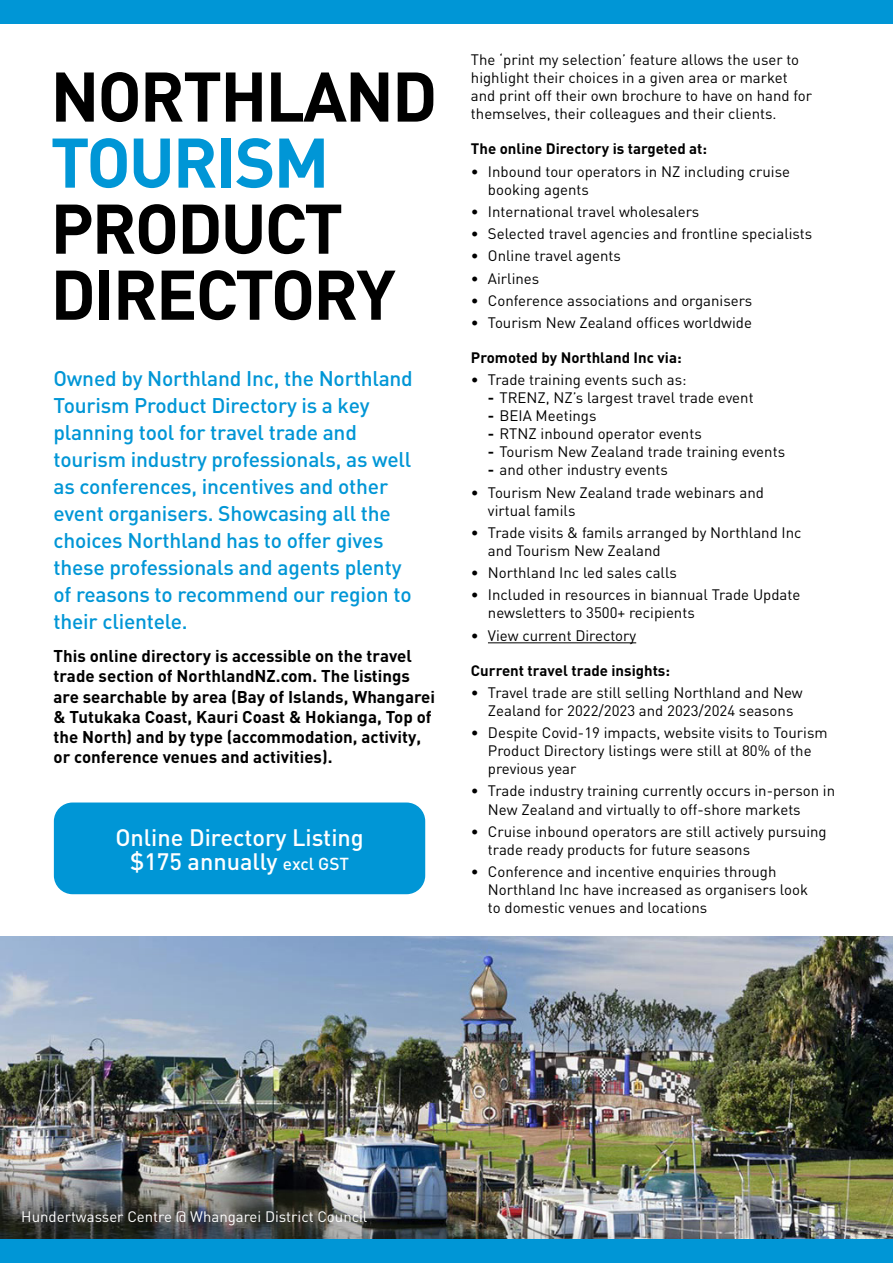
<style>
.page{position:relative;width:893px;height:1263px;background:#fff}
.page>*{position:absolute;margin:0;border:0;box-sizing:border-box;transform-origin:0 0}
.t1{font:700 69px/66px "DIN";letter-spacing:-.03em;color:#000}
.t2{font:700 69px "DIN";letter-spacing:-.03em;color:#0096d6}
.t3{font:500 23.55px/23.7px "DIN";color:#fff;text-align:center}
.t4{font:500 21px/27px "DIN";letter-spacing:-.01em;color:#0096d6}
.t5{font:700 16.8px/20.2px "DIN";color:#000}
.t6{font:15px/18px "DIN";color:#000}
.t7{font:700 15px "DIN";color:#000}
.t8{font:15px "DIN";color:#fff}
.s1{font-size:17.25px}
.s2{font-weight:700}
</style>
<div class="page">
<img style="left:0;top:936px;width:893px;height:303px">
<img style="left:0;top:1143px;width:701px;height:96px">
<div style="left:0;top:0;width:893px;height:23px;background:#0096d6"></div>
<div style="left:0;top:1239px;width:893px;height:24px;background:#0096d6"></div>
<div style="left:55px;top:803px;width:369px;height:90px;background:#0096d6;border-radius:18px"></div>
<div style="left:54px;top:802px;width:371px;height:92px;border:2px solid #0096d6;border-radius:18px"></div>
<div style="left:15px;top:1203px;width:359px;height:30px;background:#000;opacity:.4"></div>
<hr style="left:488px;top:642px;width:148px;height:1px;background:#000">
<h1 class="t1" style="left:50px;top:61px;width:388px">NORTHLAND</h1>
<h1 class="t2" style="left:50px;top:117px;width:281px">TOURISM</h1>
<h1 class="t1" style="left:50px;top:193px;width:347px">PRODUCT<br>DIRECTORY</h1>
<p class="t4" style="left:54px;top:364px;width:361px">Owned by Northland Inc, the Northland Tourism Product Directory is a key planning tool for travel trade and tourism industry professionals, as well as conferences, incentives and other event organisers. Showcasing all the choices Northland has to offer gives these professionals and agents plenty of reasons to recommend our region to their clientele.</p>
<p class="t5" style="left:54px;top:645px;width:383px">This online directory is accessible on the travel trade section of NorthlandNZ.com. The listings are searchable by area (Bay of Islands, Whangarei &amp; Tutukaka Coast, Kauri Coast &amp; Hokianga, Top of the North) and by type (accommodation, activity, or conference venues and activities).</p>
<h2 class="t3" style="left:115px;top:825px;width:250px">Online Directory Listing $175 annually <span class="s1">excl GST</span></h2>
<p class="t6" style="left:471px;top:51px;width:343px">The ‘print my selection’ feature allows the user to highlight their choices in a given area or market and print off their own brochure to have on hand for themselves, their colleagues and their clients.</p>
<p class="t7" style="left:471px;top:139px;width:238px">The online Directory is targeted at:</p>
<p class="t6" style="left:488px;top:163px;width:304px;text-indent:-17px">• Inbound tour operators in NZ including cruise booking agents</p>
<p class="t6" style="left:471px;top:203px;width:230px">• International travel wholesalers</p>
<p class="t6" style="left:471px;top:225px;width:343px">• Selected travel agencies and frontline specialists</p>
<p class="t6" style="left:471px;top:247px;width:152px">• Online travel agents</p>
<p class="t6" style="left:471px;top:270px;width:70px">• Airlines</p>
<p class="t6" style="left:471px;top:292px;width:283px">• Conference associations and organisers</p>
<p class="t6" style="left:471px;top:314px;width:283px">• Tourism New Zealand offices worldwide</p>
<p class="t7" style="left:471px;top:348px;width:212px">Promoted by Northland Inc via:</p>
<p class="t6" style="left:471px;top:371px;width:217px">• Trade training events such as:</p>
<p class="t6" style="left:488px;top:389px;width:267px"><span class="s2">-</span> TRENZ, NZ’s largest travel trade event</p>
<p class="t6" style="left:488px;top:407px;width:110px"><span class="s2">-</span> BEIA Meetings</p>
<p class="t6" style="left:488px;top:425px;width:215px"><span class="s2">-</span> RTNZ inbound operator events</p>
<p class="t6" style="left:488px;top:443px;width:299px"><span class="s2">-</span> Tourism New Zealand trade training events</p>
<p class="t6" style="left:488px;top:461px;width:182px"><span class="s2">-</span> and other industry events</p>
<p class="t6" style="left:488px;top:483px;width:277px;text-indent:-17px">• Tourism New Zealand trade webinars and virtual famils</p>
<p class="t6" style="left:488px;top:524px;width:315px;text-indent:-17px">• Trade visits &amp; famils arranged by Northland Inc and Tourism New Zealand</p>
<p class="t6" style="left:471px;top:564px;width:207px">• Northland Inc led sales calls</p>
<p class="t6" style="left:488px;top:586px;width:314px;text-indent:-17px">• Included in resources in biannual Trade Update newsletters to 3500+ recipients</p>
<p class="t6" style="left:471px;top:626px;width:167px">• View current Directory</p>
<p class="t7" style="left:471px;top:660px;width:201px">Current travel trade insights:</p>
<p class="t6" style="left:471px;top:684px;width:333px;text-align:center">• Travel trade are still selling Northland and New<br>Zealand for 2022/2023 and 2023/2024 seasons</p>
<p class="t6" style="left:488px;top:724px;width:341px;text-indent:-17px">• Despite Covid-19 impacts, website visits to Tourism<br>Product Directory listings were still at 80% of the previous year</p>
<p class="t6" style="left:488px;top:782px;width:349px;text-indent:-17px">• Trade industry training currently occurs in-person in<br>New Zealand and virtually to off-shore markets</p>
<p class="t6" style="left:488px;top:822px;width:340px;text-indent:-17px">• Cruise inbound operators are still actively pursuing trade ready products for future seasons</p>
<p class="t6" style="left:488px;top:863px;width:322px;text-indent:-17px">• Conference and incentive enquiries through<br>Northland Inc have increased as organisers look to domestic venues and locations</p>
<p class="t8" style="left:21px;top:1208px;width:348px">Hundertwasser Centre @ Whangarei District Council</p>
</div>
